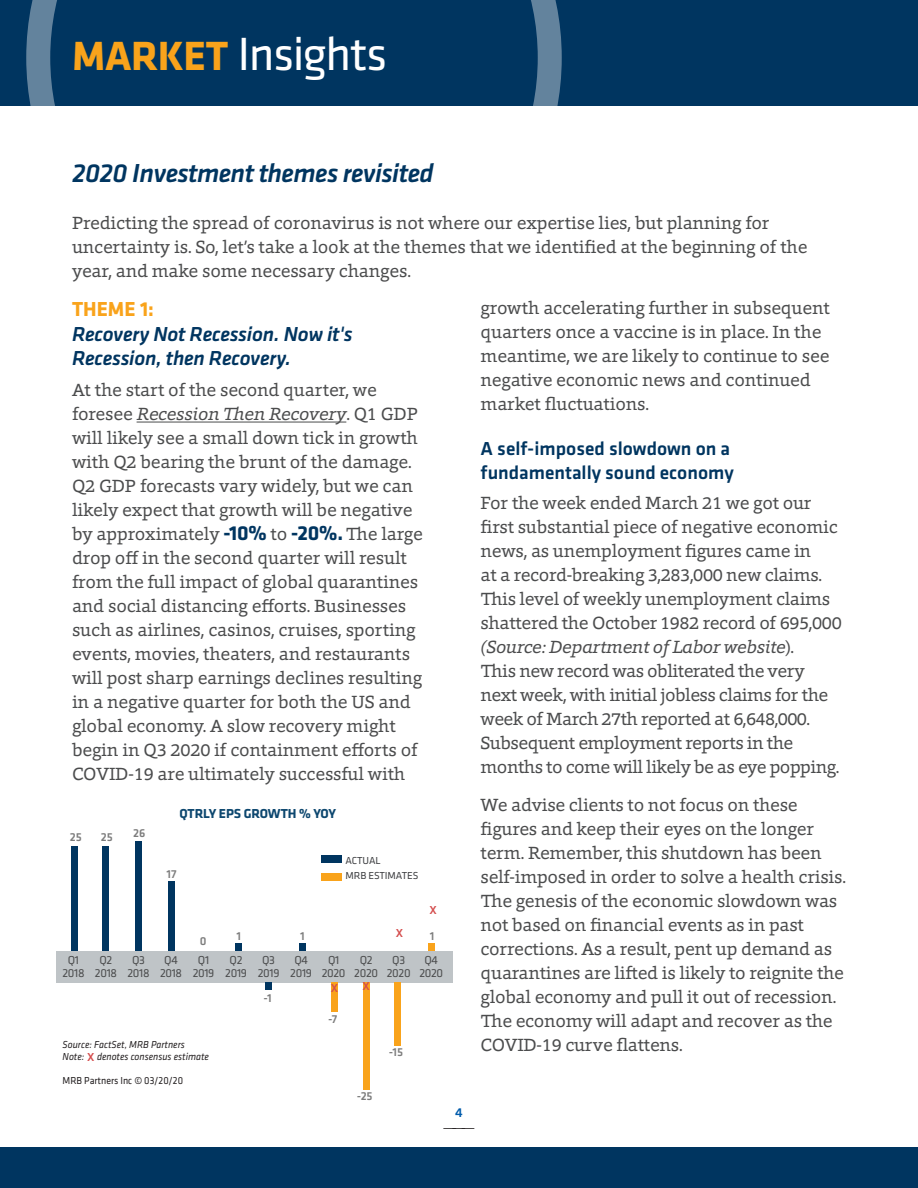
<style>
.page{position:relative;width:918px;height:1188px;background:#fff}
.page>*{position:absolute;margin:0;border:0;box-sizing:border-box;transform-origin:0 0}
.t1{font:48.3px "Klavika";letter-spacing:-.03em;color:#fff}
.NL_title_headline{font:italic 500 27px "Klavika";letter-spacing:-.02em;color:#003560}
.t2{font:italic 500 21px/24.8px "Klavika";letter-spacing:-.01em;color:#003560}
.body_copy{font:500 19.5px/24px "Klavika";color:#003560}
.body_copy-2{font:18px/24px "Foro";letter-spacing:-.015em;color:#4b4c4d}
.body_copy-3{font:700 13.5px "Klavika";letter-spacing:-.01em;color:#0d476f}
.t3{font:13.35px "Myriad Pro";color:#231f20}
.t4{font:500 13.35px "Klavika";color:#015bab}
.t5{font:12px/13.5px "Klavika";letter-spacing:-.03em;color:#4b4c4d;text-align:center}
.body_copy-4{font:500 12px "Klavika";letter-spacing:-.01em;color:#7d7d7d}
.body_copy-5{font:500 12px "Klavika";color:#d44d4d}
.body_copy-6{font:italic 10.5px "Klavika";color:#231f20;scale:.93 1}
.body_copy-7{font:10.5px "Klavika";color:#231f20;scale:.93 1}
.body_copy-8{font:10.5px "Klavika";letter-spacing:-.01em;color:#3e3f42}
.s1{font-weight:700;font-size:42.3px;color:#f9a31b}
.s2{font-style:italic}
.s3{font-weight:700;font-style:normal;color:#f9a31b}
.s4{font-family:"Klavika";font-weight:700;font-size:21px;color:#003560}
</style>
<div class="page">
<div style="left:56px;top:951px;width:397px;height:31px;background:#bfc4c7"></div>
<div style="left:72px;top:846px;width:6px;height:105px;background:#003560"></div>
<div style="left:103px;top:846px;width:6px;height:105px;background:#003560"></div>
<div style="left:135px;top:842px;width:6px;height:109px;background:#003560"></div>
<div style="left:168px;top:881px;width:7px;height:70px;background:#003560"></div>
<div style="left:235px;top:943px;width:7px;height:8px;background:#003560"></div>
<div style="left:331px;top:982px;width:6px;height:30px;background:#f9a31b"></div>
<div style="left:266px;top:982px;width:6px;height:8px;background:#003560"></div>
<div style="left:363px;top:982px;width:6px;height:108px;background:#f9a31b"></div>
<div style="left:395px;top:982px;width:6px;height:63px;background:#f9a31b"></div>
<div style="left:299px;top:943px;width:6px;height:8px;background:#003560"></div>
<div style="left:429px;top:943px;width:6px;height:8px;background:#f9a31b"></div>
<div style="left:0;top:0;width:918px;height:106px;background:#003560"></div>
<svg style="left:26px;top:0;width:536px;height:106px"></svg>
<div style="left:0;top:1148px;width:918px;height:40px;background:#003560"></div>
<hr style="left:137px;top:422px;width:209px;height:1px;background:#4b4c4d">
<div style="left:321px;top:855px;width:20px;height:8px;background:#003560"></div>
<div style="left:321px;top:873px;width:20px;height:7px;background:#f9a31b"></div>
<p class="t1" style="left:72px;top:23px;width:317px"><span class="s1">MARKET</span> Insights</p>
<p class="NL_title_headline" style="left:72px;top:155px;width:363px">2020 Investment themes revisited</p>
<p class="body_copy-2" style="left:72px;top:211px;width:737px">Predicting the spread of coronavirus is not where our expertise lies, but planning for uncertainty is. So, let’s take a look at the themes that we identified at the beginning of the year, and make some necessary changes.</p>
<p class="body_copy-2" style="left:481px;top:295px;width:351px">growth accelerating further in subsequent quarters once a vaccine is in place. In the meantime, we are likely to continue to see negative economic news and continued market fluctuations.</p>
<p class="body_copy" style="left:481px;top:436px;width:255px">A self-imposed slowdown on a fundamentally sound economy</p>
<p class="body_copy-2" style="left:481px;top:491px;width:363px">For the week ended March 21 we got our first substantial piece of negative economic news, as unemployment figures came in<br>at a record-breaking 3,283,000 new claims.<br>This level of weekly unemployment claims shattered the October 1982 record of 695,000 <span class="s2">(Source: Department of Labor website</span>).<br>This new record was obliterated the very next week, with initial jobless claims for the week of March 27th reported at 6,648,000.<br>Subsequent employment reports in the months to come will likely be as eye popping.</p>
<p class="body_copy-2" style="left:481px;top:792px;width:367px">We advise clients to not focus on these figures and keep their eyes on the longer term. Remember, this shutdown has been self-imposed in order to solve a health crisis.<br>The genesis of the economic slowdown was not based on financial events as in past corrections. As a result, pent up demand as quarantines are lifted is likely to reignite the global economy and pull it out of recession.<br>The economy will adapt and recover as the COVID-19 curve flattens.</p>
<p class="t2" style="left:72px;top:296px;width:282px"><span class="s3">THEME 1:<br></span>Recovery Not Recession. Now it's<br>Recession, then Recovery.</p>
<p class="body_copy-2" style="left:72px;top:378px;width:352px">At the start of the second quarter, we foresee <span class="s2">Recession Then Recovery</span>. Q1 GDP will likely see a small down tick in growth with Q2 bearing the brunt of the damage.<br>Q2 GDP forecasts vary widely, but we can likely expect that growth will be negative by approximately <span class="s4">-10%</span> to <span class="s4">-20%.</span> The large drop off in the second quarter will result from the full impact of global quarantines and social distancing efforts. Businesses such as airlines, casinos, cruises, sporting events, movies, theaters, and restaurants will post sharp earnings declines resulting in a negative quarter for both the US and global economy. A slow recovery might begin in Q3 2020 if containment efforts of COVID-19 are ultimately successful with</p>
<p class="body_copy-3" style="left:180px;top:806px;width:158px">QTRLY EPS GROWTH % YOY</p>
<p class="body_copy-4" style="left:70px;top:829px;width:13px">25</p>
<p class="body_copy-4" style="left:101px;top:829px;width:13px">25</p>
<p class="body_copy-4" style="left:133px;top:825px;width:14px">26</p>
<p class="body_copy-8" style="left:346px;top:853px;width:37px">ACTUAL</p>
<p class="body_copy-8" style="left:346px;top:868px;width:74px">MRB ESTIMATES</p>
<p class="body_copy-4" style="left:166px;top:866px;width:12px">17</p>
<p class="body_copy-5" style="left:429px;top:902px;width:9px">X</p>
<p class="body_copy-5" style="left:396px;top:925px;width:9px">X</p>
<p class="body_copy-4" style="left:237px;top:928px;width:6px">1</p>
<p class="body_copy-4" style="left:300px;top:928px;width:6px">1</p>
<p class="body_copy-4" style="left:430px;top:928px;width:6px">1</p>
<p class="body_copy-4" style="left:200px;top:933px;width:8px">0</p>
<p class="t5" style="left:62px;top:953px;width:24px">Q1<br>2018</p>
<p class="t5" style="left:95px;top:953px;width:24px">Q2<br>2018</p>
<p class="t5" style="left:128px;top:953px;width:24px">Q3<br>2018</p>
<p class="t5" style="left:160px;top:953px;width:24px">Q4<br>2018</p>
<p class="t5" style="left:193px;top:953px;width:23px">Q1<br>2019</p>
<p class="t5" style="left:225px;top:953px;width:23px">Q2<br>2019</p>
<p class="t5" style="left:258px;top:953px;width:23px">Q3<br>2019</p>
<p class="t5" style="left:290px;top:953px;width:23px">Q4<br>2019</p>
<p class="t5" style="left:322px;top:953px;width:25px">Q1<br>2020</p>
<p class="t5" style="left:354px;top:953px;width:25px">Q2<br>2020</p>
<p class="t5" style="left:387px;top:953px;width:25px">Q3<br>2020</p>
<p class="t5" style="left:419px;top:953px;width:25px">Q4<br>2020</p>
<p class="body_copy-5" style="left:331px;top:980px;width:9px">X</p>
<p class="body_copy-5" style="left:362px;top:978px;width:9px">X</p>
<p class="body_copy-4" style="left:263px;top:989px;width:10px">-1</p>
<p class="body_copy-4" style="left:328px;top:1010px;width:11px">-7</p>
<p class="body_copy-6" style="left:63px;top:1038px;width:133px">Source: FactSet, MRB Partners</p>
<p class="body_copy-6" style="left:63px;top:1050px;width:159px">Note: denotes consensus estimate</p>
<p class="body_copy-7" style="left:63px;top:1074px;width:131px">MRB Partners Inc © 03/20/20</p>
<p class="body_copy-4" style="left:389px;top:1044px;width:16px">-15</p>
<p class="body_copy-5" style="left:87px;top:1049px;width:9px">X</p>
<p class="body_copy-4" style="left:357px;top:1088px;width:17px">-25</p>
<p class="t4" style="left:455px;top:1104px;width:9px">4</p>
<p class="t3" style="left:443px;top:1119px;width:33px">———</p>
</div>
